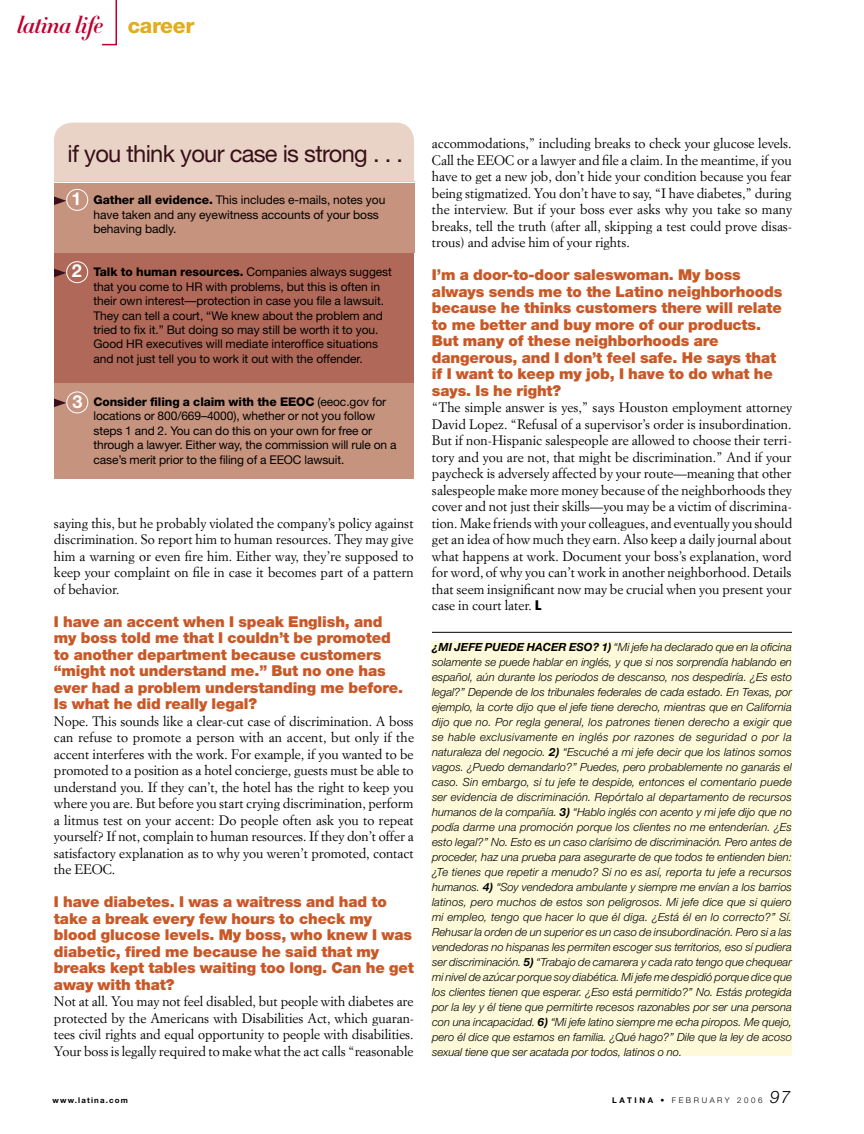
<style>
.page{position:relative;width:864px;height:1134px;background:#fff}
.page>*{position:absolute;margin:0;border:0;box-sizing:border-box;transform-origin:0 0}
.FOB_Subhead_2{font:23.7px "Helvetica Neue";letter-spacing:-.03em;color:#371019}
.t1{font:23.4px "Didot HTF B16 Bold Ital";letter-spacing:-.03em;color:#be0030}
.t2{font:800 21px "Helvetica Neue";letter-spacing:-.015em;color:#e0ad20}
.FOB_Subhead_1{font:700 18px "Helvetica Neue";color:#fff}
.Body_Text_no_para_indent{font:900 15px/16.5px "Helvetica Neue";letter-spacing:-.01em;color:#c95827}
.Body_Text_no_para_indent-2{font:13.5px/16.5px "Simoncini Garamond";letter-spacing:-.005em;color:#000;text-align:justify}
.t3{font:12px/14.4px "Helvetica Neue";letter-spacing:-.005em;color:#000}
.t4{font:italic 300 11.25px/15px "Helvetica Neue";color:#000;text-align:justify}
.t5{font:300 7.8px "Helvetica Neue";letter-spacing:.33em;color:#000}
.t6{font:700 7.8px "Helvetica Neue";letter-spacing:.15em;color:#000}
.s1{font-weight:800}
.s2{font-family:"Helvetica Neue";font-weight:900;font-stretch:condensed}
.s3{font-weight:700}
.s4{font-style:italic;font-size:17.25px}
</style>
<div class="page">
<div style="left:54px;top:123px;width:360px;height:356px;background:#e8d3c6"></div>
<div style="left:54px;top:182px;width:360px;height:71px;background:#c6937e"></div>
<div style="left:54px;top:381px;width:360px;height:97px;background:#c6937e"></div>
<div style="left:54px;top:253px;width:360px;height:129px;background:#b06959"></div>
<svg style="left:102px;top:0;width:15px;height:46px"></svg>
<div style="left:432px;top:642px;width:360px;height:414px;background:#fdf9d9"></div>
<hr style="left:432px;top:632px;width:360px;height:1px;background:#000">
<div style="left:66px;top:189px;width:22px;height:22px;border:1px solid #fff;border-radius:50%"></div>
<div style="left:66px;top:392px;width:22px;height:21px;border:1px solid #fff;border-radius:50%"></div>
<div style="left:66px;top:261px;width:22px;height:22px;border:1px solid #fff;border-radius:50%"></div>
<hr style="left:42px;top:181px;width:490px;height:2px;background:#fff">
<svg style="left:54px;top:399px;width:12px;height:8px"></svg>
<svg style="left:54px;top:269px;width:12px;height:8px"></svg>
<svg style="left:54px;top:196px;width:12px;height:9px"></svg>
<p class="t1" style="left:17px;top:10px;width:88px">latina life</p>
<p class="t2" style="left:128px;top:13px;width:68px">career</p>
<p class="FOB_Subhead_2" style="left:67px;top:139px;width:337px">if you think your case is strong . . .</p>
<p class="t3" style="left:93px;top:193px;width:293px"><span class="s1">Gather all evidence.</span> This includes e-mails, notes you have taken and any eyewitness accounts of your boss behaving badly.</p>
<p class="t3" style="left:93px;top:265px;width:300px"><span class="s1">Talk to human resources.</span> Companies always suggest that you come to HR with problems, but this is often in their own interest—protection in case you file a lawsuit.<br>They can tell a court, “We knew about the problem and tried to fix it.” But doing so may still be worth it to you.<br>Good HR executives will mediate interoffice situations and not just tell you to work it out with the offender.</p>
<p class="t3" style="left:93px;top:394px;width:305px"><span class="s1">Consider filing a claim with the EEOC</span> (eeoc.gov for locations or 800/669–4000), whether or not you follow steps 1 and 2. You can do this on your own for free or through a lawyer. Either way, the commission will rule on a case’s merit prior to the filing of a EEOC lawsuit.</p>
<p class="FOB_Subhead_1" style="left:72px;top:188px;width:12px">1</p>
<p class="FOB_Subhead_1" style="left:72px;top:260px;width:12px">2</p>
<p class="FOB_Subhead_1" style="left:73px;top:390px;width:12px">3</p>
<p class="Body_Text_no_para_indent-2" style="left:54px;top:515px;width:361px">saying this, but he probably violated the company’s policy against discrimination. So report him to human resources. They may give him a warning or even fire him. Either way, they’re supposed to keep your complaint on file in case it becomes part of a pattern of behavior.</p>
<p class="Body_Text_no_para_indent" style="left:54px;top:613px;width:351px">I have an accent when I speak English, and my boss told me that I couldn’t be promoted to another department because customers “might not understand me.” But no one has ever had a problem understanding me before.<br>Is what he did really legal?</p>
<p class="Body_Text_no_para_indent-2" style="left:54px;top:713px;width:362px">Nope. This sounds like a clear-cut case of discrimination. A boss can refuse to promote a person with an accent, but only if the accent interferes with the work. For example, if you wanted to be promoted to a position as a hotel concierge, guests must be able to understand you. If they can’t, the hotel has the right to keep you where you are. But before you start crying discrimination, perform a litmus test on your accent: Do people often ask you to repeat yourself? If not, complain to human resources. If they don’t offer a satisfactory explanation as to why you weren’t promoted, contact the EEOC.</p>
<p class="Body_Text_no_para_indent" style="left:54px;top:894px;width:361px">I have diabetes. I was a waitress and had to take a break every few hours to check my blood glucose levels. My boss, who knew I was diabetic, fired me because he said that my breaks kept tables waiting too long. Can he get away with that?</p>
<p class="Body_Text_no_para_indent-2" style="left:54px;top:993px;width:362px">Not at all. You may not feel disabled, but people with diabetes are protected by the Americans with Disabilities Act, which guaran&shy;tees civil rights and equal opportunity to people with disabilities.<br>Your boss is legally required to make what the act calls “reasonable</p>
<p class="Body_Text_no_para_indent-2" style="left:432px;top:135px;width:362px">accommodations,” including breaks to check your glucose levels.<br>Call the EEOC or a lawyer and file a claim. In the meantime, if you have to get a new job, don’t hide your condition because you fear being stigmatized. You don’t have to say, “I have diabetes,” during the interview. But if your boss ever asks why you take so many breaks, tell the truth (after all, skipping a test could prove disas&shy;trous) and advise him of your rights.</p>
<p class="Body_Text_no_para_indent" style="left:432px;top:267px;width:352px">I’m a door-to-door saleswoman. My boss always sends me to the Latino neighborhoods because he thinks customers there will relate to me better and buy more of our products.<br>But many of these neighborhoods are dangerous, and I don’t feel safe. He says that if I want to keep my job, I have to do what he says. Is he right?</p>
<p class="Body_Text_no_para_indent-2" style="left:432px;top:399px;width:362px">“The simple answer is yes,” says Houston employment attorney David Lopez. “Refusal of a supervisor’s order is insubordination.<br>But if non-Hispanic salespeople are allowed to choose their terri&shy;tory and you are not, that might be discrimination.” And if your paycheck is adversely affected by your route—meaning that other salespeople make more money because of the neighborhoods they cover and not just their skills—you may be a victim of discrimina&shy;tion. Make friends with your colleagues, and eventually you should get an idea of how much they earn. Also keep a daily journal about what happens at work. Document your boss’s explanation, word for word, of why you can’t work in another neighborhood. Details that seem insignificant now may be crucial when you present your case in court later. <span class="s2">L</span></p>
<p class="t4" style="left:432px;top:639px;width:362px"><span class="s3">¿MI JEFE PUEDE HACER ESO? 1)</span> “Mi jefe ha declarado que en la oficina solamente se puede hablar en inglés, y que si nos sorprendía hablando en español, aún durante los periodos de descanso, nos despediría. ¿Es esto legal?” Depende de los tribunales federales de cada estado. En Texas, por ejemplo, la corte dijo que el jefe tiene derecho, mientras que en California dijo que no. Por regla general, los patrones tienen derecho a exigir que se hable exclusivamente en inglés por razones de seguridad o por la naturaleza del negocio. <span class="s3">2)</span> “Escuché a mi jefe decir que los latinos somos vagos. ¿Puedo demandarlo?” Puedes, pero probablemente no ganarás el caso. Sin embargo, si tu jefe te despide, entonces el comentario puede ser evidencia de discriminación. Repórtalo al departamento de recursos humanos de la compañía. <span class="s3">3)</span> “Hablo inglés con acento y mi jefe dijo que no podía darme una promoción porque los clientes no me entenderían. ¿Es esto legal?” No. Esto es un caso clarísimo de discriminación. Pero antes de proceder, haz una prueba para asegurarte de que todos te entienden bien: ¿Te tienes que repetir a menudo? Si no es así, reporta tu jefe a recursos humanos. <span class="s3">4)</span> “Soy vendedora ambulante y siempre me envían a los barrios latinos, pero muchos de estos son peligrosos. Mi jefe dice que si quiero mi empleo, tengo que hacer lo que él diga. ¿Está él en lo correcto?” Sí.<br>Rehusar la orden de un superior es un caso de insubordinación. Pero si a las vendedoras no hispanas les permiten escoger sus territorios, eso sí pudiera ser discriminación. <span class="s3">5)</span> “Trabajo de camarera y cada rato tengo que chequear mi nivel de azúcar porque soy diabética. Mi jefe me despidió porque dice que los clientes tienen que esperar. ¿Eso está permitido?” No. Estás protegida por la ley y él tiene que permitirte recesos razonables por ser una persona con una incapacidad. <span class="s3">6)</span> “Mi jefe latino siempre me echa piropos. Me quejo, pero él dice que estamos en familia. ¿Qué hago?” Dile que la ley de acoso sexual tiene que ser acatada por todos, latinos o no.</p>
<p class="t6" style="left:52px;top:1095px;width:77px">www.latina.com</p>
<p class="t5" style="left:612px;top:1095px;width:180px"><span class="s3">LATINA •</span> FEBRUARY 2006 <span class="s4">97</span></p>
</div>
